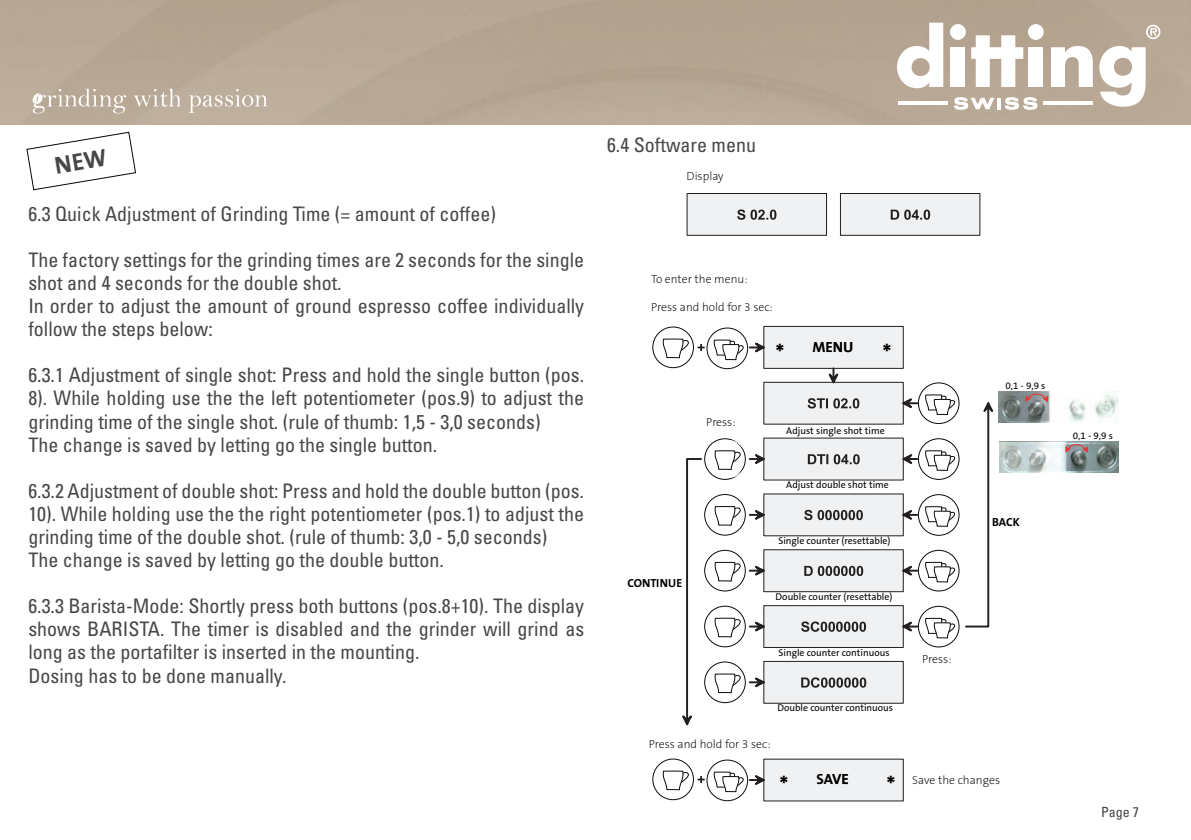
<style>
.page{position:relative;width:1191px;height:840px;background:#fff}
.page>*{position:absolute;margin:0;border:0;box-sizing:border-box;transform-origin:0 0}
.t1{font:700 23.6px "The Sans B7";color:#000}
.t2{font:condensed 20px/23px "Univers";color:#464748}
.t3{font:700 14.8px "The Sans B7";color:#000}
.t4{font:condensed 14px "Univers";color:#464748}
.t5{font:200 11.8px "The Sans B2";color:#000}
.t6{font:700 11.8px "The Sans B7";letter-spacing:-.005em;color:#000}
.t7{font:9.8px "The Sans B5 Plain";color:#000}
</style>
<div class="page">
<svg style="left:897px;top:23px;width:46px;height:65px"></svg>
<svg style="left:971px;top:35px;width:52px;height:52px"></svg>
<svg style="left:1051px;top:46px;width:41px;height:41px"></svg>
<svg style="left:1099px;top:46px;width:46px;height:61px"></svg>
<svg style="left:954px;top:97px;width:40px;height:13px"></svg>
<svg style="left:1004px;top:97px;width:33px;height:13px"></svg>
<svg style="left:1146px;top:25px;width:14px;height:14px"></svg>
<svg style="left:134px;top:89px;width:47px;height:18px"></svg>
<svg style="left:189px;top:89px;width:78px;height:24px;background:#c7baab"></svg>
<svg style="left:33px;top:89px;width:93px;height:24px;background:#c5b9aa"></svg>
<div style="left:704px;top:438px;width:42px;height:41px;border:1px solid #0e0b10;border-radius:50%"></div>
<div style="left:704px;top:493px;width:42px;height:42px;border:1px solid #0e0b10;border-radius:50%"></div>
<div style="left:704px;top:549px;width:42px;height:42px;border:1px solid #0e0b10;border-radius:50%"></div>
<div style="left:704px;top:605px;width:42px;height:42px;border:1px solid #0e0b10;border-radius:50%"></div>
<div style="left:704px;top:661px;width:42px;height:41px;border:1px solid #0e0b10;border-radius:50%"></div>
<div style="left:687px;top:193px;width:139px;height:42px;background:#f0f1f2"></div>
<div style="left:687px;top:193px;width:139px;height:42px;border:1px solid #231f20"></div>
<svg style="left:737px;top:209px;width:39px;height:11px"></svg>
<div style="left:840px;top:193px;width:140px;height:42px;background:#f0f1f2"></div>
<div style="left:840px;top:193px;width:140px;height:42px;border:1px solid #231f20"></div>
<svg style="left:890px;top:209px;width:40px;height:11px"></svg>
<div style="left:710px;top:440px;width:37px;height:37px;border:1px solid #fff;border-radius:50%"></div>
<div style="left:763px;top:326px;width:140px;height:42px;background:#f0f1f2"></div>
<div style="left:763px;top:326px;width:140px;height:42px;border:1px solid #231f20"></div>
<div style="left:764px;top:382px;width:139px;height:42px;background:#f0f1f2"></div>
<div style="left:763px;top:382px;width:140px;height:42px;border:1px solid #231f20"></div>
<svg style="left:807px;top:398px;width:52px;height:10px"></svg>
<div style="left:764px;top:438px;width:139px;height:42px;background:#f0f1f2"></div>
<svg style="left:808px;top:454px;width:51px;height:10px"></svg>
<div style="left:764px;top:493px;width:139px;height:42px;background:#f0f1f2"></div>
<svg style="left:804px;top:509px;width:59px;height:11px"></svg>
<div style="left:764px;top:605px;width:139px;height:42px;background:#f0f1f2"></div>
<div style="left:763px;top:605px;width:140px;height:42px;border:1px solid #231f20"></div>
<svg style="left:801px;top:621px;width:65px;height:10px"></svg>
<div style="left:764px;top:549px;width:139px;height:42px;background:#f0f1f2"></div>
<div style="left:763px;top:549px;width:140px;height:42px;border:1px solid #231f20"></div>
<svg style="left:804px;top:565px;width:59px;height:10px"></svg>
<div style="left:764px;top:661px;width:139px;height:41px;background:#f0f1f2"></div>
<div style="left:763px;top:661px;width:140px;height:42px;border:1px solid #231f20"></div>
<svg style="left:801px;top:677px;width:65px;height:10px"></svg>
<div style="left:764px;top:758px;width:139px;height:42px;background:#f0f1f2"></div>
<svg style="left:714px;top:449px;width:51px;height:21px"></svg>
<svg style="left:714px;top:505px;width:51px;height:21px"></svg>
<svg style="left:714px;top:561px;width:51px;height:20px"></svg>
<svg style="left:714px;top:616px;width:51px;height:21px"></svg>
<svg style="left:714px;top:672px;width:51px;height:21px"></svg>
<svg style="left:822px;top:366px;width:18px;height:18px"></svg>
<svg style="left:682px;top:458px;width:20px;height:268px"></svg>
<img style="left:998px;top:391px;width:119px;height:31px">
<svg style="left:1025px;top:393px;width:23px;height:9px"></svg>
<img style="left:999px;top:441px;width:119px;height:31px">
<svg style="left:1065px;top:443px;width:23px;height:10px"></svg>
<div style="left:652px;top:326px;width:42px;height:42px;border:1px solid #0e0b10;border-radius:50%"></div>
<div style="left:654px;top:329px;width:37px;height:36px;border:1px solid #fff;border-radius:50%"></div>
<svg style="left:662px;top:338px;width:42px;height:20px"></svg>
<div style="left:706px;top:327px;width:42px;height:42px;border:1px solid #0e0b10;border-radius:50%"></div>
<svg style="left:713px;top:339px;width:52px;height:21px"></svg>
<svg style="left:918px;top:382px;width:41px;height:41px"></svg>
<div style="left:918px;top:382px;width:41px;height:42px;border:1px solid #0e0b10;border-radius:50%"></div>
<div style="left:918px;top:605px;width:41px;height:42px;border:1px solid #0e0b10;border-radius:50%"></div>
<svg style="left:899px;top:392px;width:100px;height:246px"></svg>
<div style="left:652px;top:758px;width:42px;height:41px;border:1px solid #0e0b10;border-radius:50%"></div>
<div style="left:654px;top:760px;width:37px;height:37px;border:1px solid #fff;border-radius:50%"></div>
<svg style="left:662px;top:769px;width:42px;height:21px"></svg>
<svg style="left:707px;top:759px;width:40px;height:41px"></svg>
<div style="left:706px;top:759px;width:42px;height:41px;border:1px solid #0e0b10;border-radius:50%"></div>
<svg style="left:713px;top:770px;width:52px;height:22px"></svg>
<svg style="left:813px;top:342px;width:39px;height:10px"></svg>
<svg style="left:817px;top:774px;width:31px;height:9px"></svg>
<svg style="left:26px;top:131px;width:110px;height:59px"></svg>
<p class="t2" style="left:28px;top:202px;width:469px">6.3 Quick Adjustment of Grinding Time (= amount of coffee)</p>
<p class="t2" style="left:28px;top:248px;width:557px">The factory settings for the grinding times are 2 seconds for the single shot and 4 seconds for the double shot.<br>In order to adjust the amount of ground espresso coffee individually follow the steps below:</p>
<p class="t2" style="left:28px;top:363px;width:557px">6.3.1 Adjustment of single shot: Press and hold the single button (pos.<br>8). While holding use the the left potentiometer (pos.9) to adjust the grinding time of the single shot. (rule of thumb: 1,5 - 3,0 seconds)<br>The change is saved by letting go the single button.</p>
<p class="t2" style="left:28px;top:478px;width:557px">6.3.2 Adjustment of double shot: Press and hold the double button (pos.<br>10). While holding use the the right potentiometer (pos.1) to adjust the grinding time of the double shot. (rule of thumb: 3,0 - 5,0 seconds)<br>The change is saved by letting go the double button.</p>
<p class="t2" style="left:28px;top:593px;width:557px">6.3.3 Barista-Mode: Shortly press both buttons (pos.8+10). The display shows BARISTA. The timer is disabled and the grinder will grind as long as the portafilter is inserted in the mounting.<br>Dosing has to be done manually.</p>
<p class="t2" style="left:607px;top:133px;width:150px">6.4 Software menu</p>
<p class="t5" style="left:686px;top:170px;width:39px">Display</p>
<p class="t5" style="left:651px;top:273px;width:98px">To enter the menu:</p>
<p class="t5" style="left:651px;top:300px;width:123px">Press and hold for 3 sec:</p>
<p class="t5" style="left:706px;top:416px;width:31px">Press:</p>
<p class="t6" style="left:627px;top:576px;width:56px">CONTINUE</p>
<p class="t3" style="left:812px;top:339px;width:42px">MENU</p>
<p class="t1" style="left:775px;top:341px;width:11px">*</p>
<p class="t1" style="left:882px;top:341px;width:11px">*</p>
<p class="t7" style="left:786px;top:425px;width:100px">Adjust single shot time</p>
<p class="t7" style="left:786px;top:479px;width:104px">Adjust double shot time</p>
<p class="t7" style="left:778px;top:535px;width:114px">Single counter (resettable)</p>
<p class="t7" style="left:775px;top:591px;width:118px">Double counter (resettable)</p>
<p class="t7" style="left:1005px;top:380px;width:41px">0,1 - 9,9 s</p>
<p class="t6" style="left:992px;top:516px;width:29px">BACK</p>
<p class="t7" style="left:778px;top:647px;width:112px">Single counter continuous</p>
<p class="t7" style="left:777px;top:702px;width:117px">Double counter continuous</p>
<p class="t5" style="left:649px;top:737px;width:123px">Press and hold for 3 sec:</p>
<p class="t3" style="left:816px;top:770px;width:34px">SAVE</p>
<p class="t1" style="left:779px;top:772px;width:11px">*</p>
<p class="t1" style="left:886px;top:772px;width:11px">*</p>
<p class="t5" style="left:922px;top:652px;width:31px">Press:</p>
<p class="t5" style="left:912px;top:773px;width:89px">Save the changes</p>
<p class="t7" style="left:1072px;top:430px;width:41px">0,1 - 9,9 s</p>
<p class="t4" style="left:1101px;top:802px;width:40px">Page 7</p>
</div>
